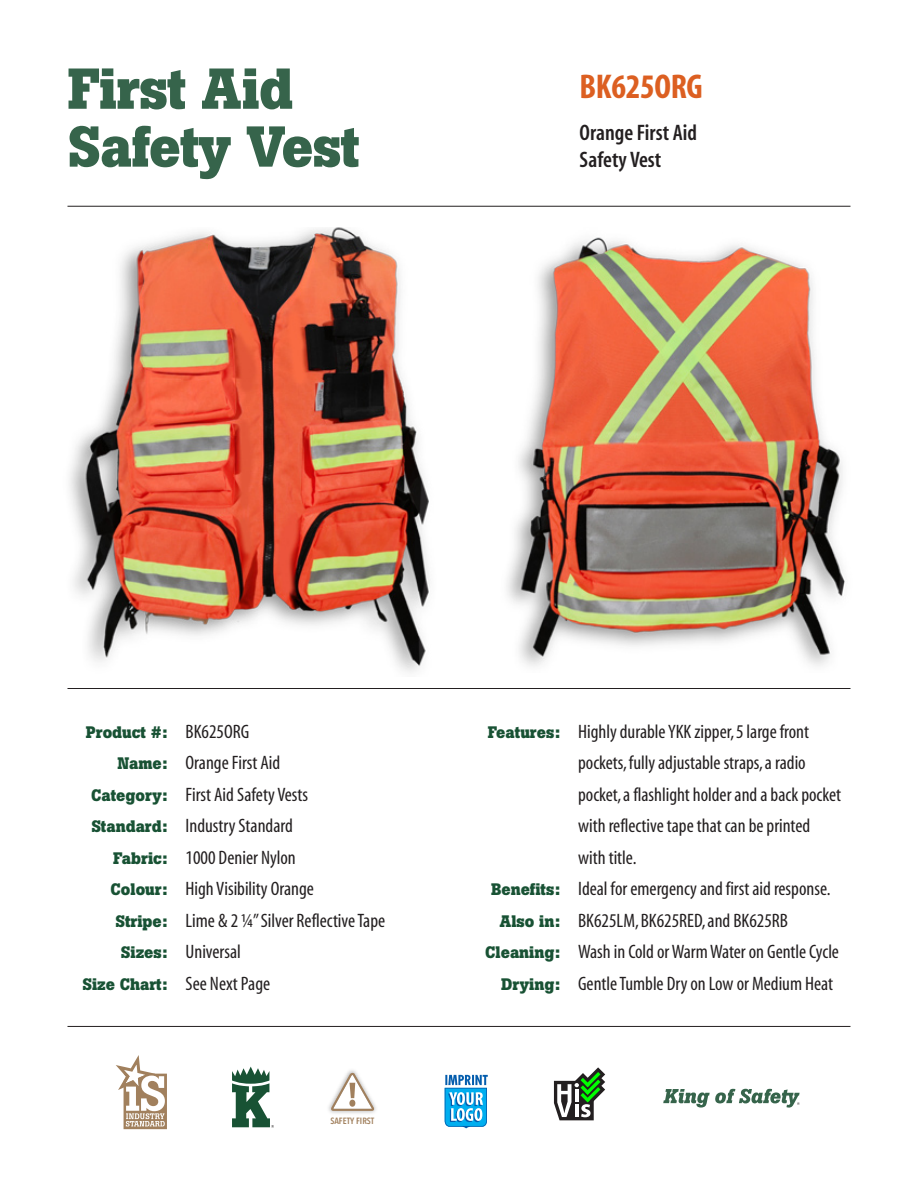
<style>
.page{position:relative;width:918px;height:1188px;background:#fff}
.page>*{position:absolute;margin:0;border:0;box-sizing:border-box;transform-origin:0 0}
.t1{font:700 57px/57.9px "Boton";letter-spacing:-.01em;color:#36644b}
.t2{font:700 condensed 34.5px "Myriad";letter-spacing:-.01em;color:#dc5f21}
.t3{font:600 condensed 22.5px "Myriad";color:#231f20}
.t4{font:condensed 19.5px "Myriad";color:#231f20}
.t5{font:700 16.5px "Boton";color:#185234}
.t6{font:600 9px "Avenir Next Condensed";color:#a1805d}
.s1{font-family:"Myriad";font-weight:400;font-stretch:condensed;font-size:19.5px;color:#231f20}
.s2{font-family:"Boton";font-weight:700;font-stretch:normal;font-size:16.5px;color:#185234}
</style>
<div class="page">
<img style="left:69px;top:227px;width:361px;height:446px">
<img style="left:506px;top:237px;width:339px;height:429px">
<hr style="left:68px;top:206px;width:782px;height:1px;background:#231f20">
<hr style="left:68px;top:688px;width:782px;height:1px;background:#231f20">
<hr style="left:68px;top:1026px;width:782px;height:1px;background:#231f20">
<svg style="left:554px;top:1067px;width:51px;height:53px"></svg>
<svg style="left:116px;top:1055px;width:51px;height:74px"></svg>
<svg style="left:663px;top:1089px;width:137px;height:19px"></svg>
<svg style="left:445px;top:1075px;width:43px;height:53px"></svg>
<svg style="left:232px;top:1067px;width:42px;height:61px"></svg>
<img style="left:328px;top:1070px;width:48px;height:44px">
<svg style="left:330px;top:1072px;width:45px;height:39px"></svg>
<div style="left:349px;top:1100px;width:6px;height:7px;background:#a1805d;border-radius:50%"></div>
<p class="t1" style="left:68px;top:66px;width:294px">First Aid<br>Safety Vest</p>
<p class="t2" style="left:580px;top:74px;width:125px">BK625ORG</p>
<p class="t3" style="left:580px;top:124px;width:119px">Orange First Aid</p>
<p class="t3" style="left:580px;top:151px;width:83px">Safety Vest</p>
<p class="t5" style="left:86px;top:726px;width:165px">Product #: <span class="s1">BK625ORG</span></p>
<p class="t4" style="left:117px;top:756px;width:164px"><span class="s2">Name:</span> Orange First Aid</p>
<p class="t4" style="left:91px;top:787px;width:218px"><span class="s2">Category:</span> First Aid Safety Vests</p>
<p class="t4" style="left:91px;top:819px;width:203px"><span class="s2">Standard:</span> Industry Standard</p>
<p class="t4" style="left:113px;top:850px;width:184px"><span class="s2">Fabric:</span> 1000 Denier Nylon</p>
<p class="t4" style="left:111px;top:882px;width:205px"><span class="s2">Colour:</span> High Visibility Orange</p>
<p class="t4" style="left:115px;top:913px;width:271px"><span class="s2">Stripe:</span> Lime &amp; 2 ¼” Silver Reflective Tape</p>
<p class="t4" style="left:121px;top:945px;width:121px"><span class="s2">Sizes:</span> Universal</p>
<p class="t4" style="left:82px;top:976px;width:189px"><span class="s2">Size Chart:</span> See Next Page</p>
<p class="t6" style="left:330px;top:1116px;width:45px">SAFETY FIRST</p>
<p class="t4" style="left:488px;top:724px;width:323px"><span class="s2">Features:</span> Highly durable YKK zipper, 5 large front</p>
<p class="t4" style="left:578px;top:756px;width:229px">pockets, fully adjustable straps, a radio</p>
<p class="t4" style="left:578px;top:787px;width:265px">pocket, a flashlight holder and a back pocket</p>
<p class="t4" style="left:578px;top:819px;width:234px">with reflective tape that can be printed</p>
<p class="t4" style="left:578px;top:850px;width:60px">with title.</p>
<p class="t4" style="left:491px;top:882px;width:341px"><span class="s2">Benefits:</span> Ideal for emergency and first aid response.</p>
<p class="t4" style="left:500px;top:913px;width:290px"><span class="s2">Also in:</span> BK625LM, BK625RED, and BK625RB</p>
<p class="t4" style="left:485px;top:945px;width:355px"><span class="s2">Cleaning:</span> Wash in Cold or Warm Water on Gentle Cycle</p>
<p class="t4" style="left:501px;top:976px;width:333px"><span class="s2">Drying:</span> Gentle Tumble Dry on Low or Medium Heat</p>
</div>
